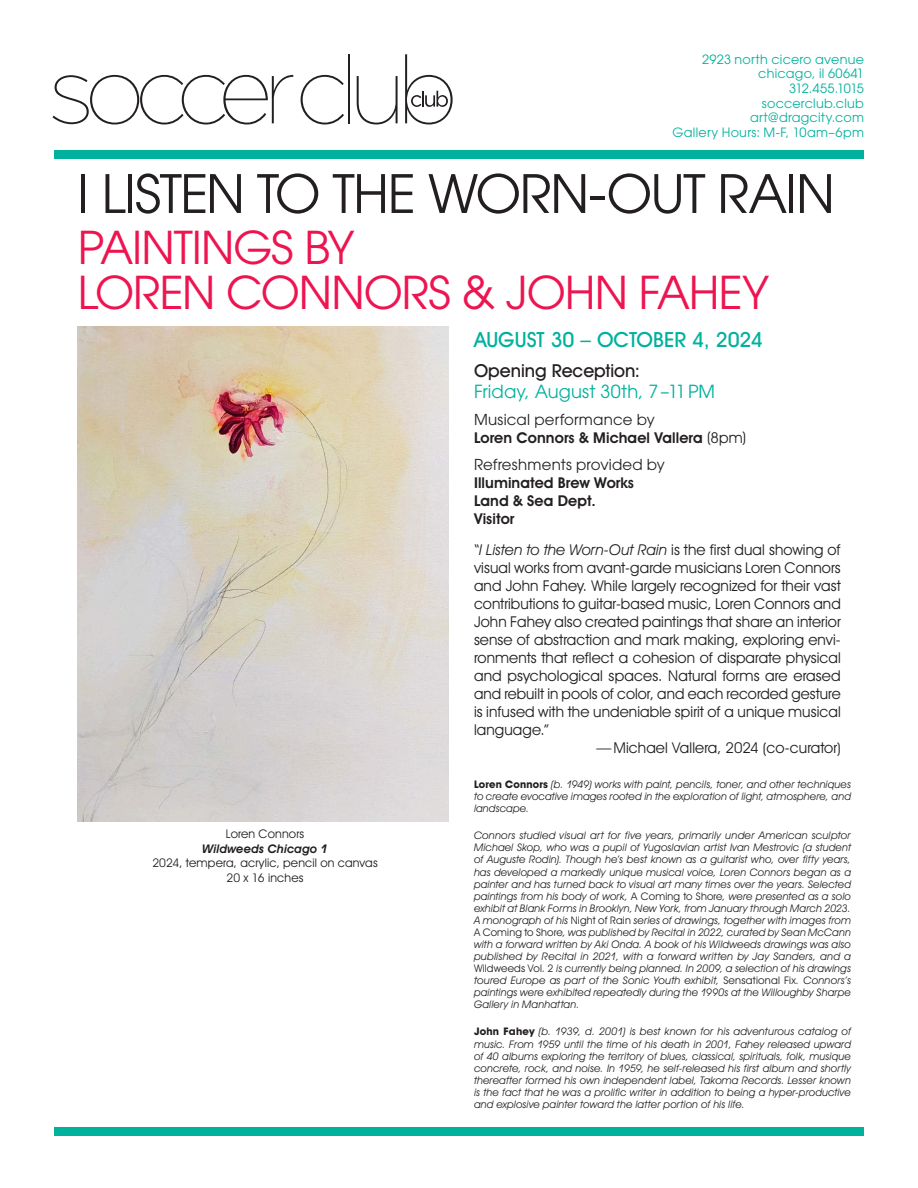
<style>
.page{position:relative;width:918px;height:1188px;background:#fff}
.page>*{position:absolute;margin:0;border:0;box-sizing:border-box;transform-origin:0 0}
.t1{font:52.5px "ITC Avant Garde Pro";letter-spacing:-.03em;color:#231f20}
.t2{font:45px "ITC Avant Garde Pro";letter-spacing:-.02em;color:#ed1450}
.No_Spacing{font:500 21px "ITC Avant Garde Gothic";letter-spacing:-.005em;color:#00b19d}
.No_Spacing-2{font:18px "ITC Avant Garde Pro";letter-spacing:.005em;color:#00b19d}
.No_Spacing-3{font:500 18px "ITC Avant Garde Gothic";color:#231f20}
.New_Main{font:15px/18px "ITC Avant Garde Gothic";letter-spacing:.005em;color:#231f20;text-align:justify}
.No_Spacing-4{font:600 15px "ITC Avant Garde Gothic";letter-spacing:.005em;color:#231f20}
.No_Spacing-5{font:15px "ITC Avant Garde Pro";letter-spacing:.01em;color:#231f20}
.No_Spacing-6{font:12.75px "ITC Avant Garde Pro";letter-spacing:.02em;color:#00b19d}
.No_Spacing-7{font:12.75px "ITC Avant Garde Pro";letter-spacing:-.045em;color:#00b19d}
.New_Main-2{font:12px "ITC Avant Garde Gothic";letter-spacing:.015em;color:#231f20}
.New_Main-3{font:12px/14.4px "ITC Avant Garde Gothic Obliq Demi";letter-spacing:.01em;color:#231f20;text-align:center}
.t3{font:10.5px/12.1px "ITC Avant Garde Gothic Book Obliq";letter-spacing:.015em;color:#231f20;text-align:justify}
.s1{font-weight:400}
.s2{font-family:"ITC Avant Garde Gothic"}
.s3{font-family:"ITC Avant Garde Gothic Book Obliq"}
.s4{font-family:"ITC Avant Garde Gothic";font-weight:700}
</style>
<div class="page">
<svg style="left:52px;top:75px;width:241px;height:49px"></svg>
<svg style="left:301px;top:75px;width:43px;height:49px"></svg>
<hr style="left:348px;top:54px;width:2px;height:69px;background:#231f20">
<svg style="left:357px;top:76px;width:41px;height:48px"></svg>
<svg style="left:405px;top:54px;width:48px;height:70px"></svg>
<div style="left:54px;top:150px;width:810px;height:8px;background:#00b19d"></div>
<div style="left:54px;top:1127px;width:810px;height:8px;background:#00b19d"></div>
<img style="left:77px;top:327px;width:371px;height:495px">
<p class="No_Spacing-6" style="left:702px;top:51px;width:163px">2923 north cicero avenue</p>
<p class="No_Spacing-6" style="left:758px;top:66px;width:107px">chicago, il 60641</p>
<p class="No_Spacing-7" style="left:789px;top:80px;width:76px">312.455.1015</p>
<p class="No_Spacing-6" style="left:762px;top:95px;width:104px">soccerclub.club</p>
<p class="No_Spacing-6" style="left:750px;top:110px;width:115px">art@dragcity.com</p>
<p class="No_Spacing-6" style="left:673px;top:124px;width:193px">Gallery Hours: M-F, 10am–6pm</p>
<p class="t1" style="left:77px;top:161px;width:759px">I LISTEN TO THE WORN-OUT RAIN</p>
<p class="t2" style="left:78px;top:220px;width:278px">PAINTINGS BY</p>
<p class="t2" style="left:78px;top:265px;width:693px">LOREN CONNORS &amp; JOHN FAHEY</p>
<p class="No_Spacing" style="left:474px;top:326px;width:290px">AUGUST 30 – OCTOBER 4, 2024</p>
<p class="No_Spacing-3" style="left:474px;top:359px;width:168px">Opening Reception:</p>
<p class="No_Spacing-2" style="left:474px;top:381px;width:243px">Friday, August 30th, 7–11PM</p>
<p class="No_Spacing-5" style="left:474px;top:410px;width:182px">Musical performance by</p>
<p class="No_Spacing-4" style="left:474px;top:429px;width:274px">Loren Connors &amp; Michael Vallera <span class="s1">(8pm)</span></p>
<p class="No_Spacing-5" style="left:474px;top:455px;width:192px">Refreshments provided by</p>
<p class="No_Spacing-4" style="left:474px;top:473px;width:162px">Illuminated Brew Works</p>
<p class="No_Spacing-4" style="left:474px;top:491px;width:123px">Land &amp; Sea Dept.</p>
<p class="No_Spacing-4" style="left:474px;top:509px;width:42px">Visitor</p>
<p class="New_Main-3" style="left:202px;top:827px;width:127px"><span class="s2">Loren Connors<br></span>Wildweeds Chicago 1</p>
<p class="New_Main-2" style="left:152px;top:856px;width:227px">2024, tempera, acrylic, pencil on canvas</p>
<p class="New_Main-2" style="left:227px;top:870px;width:78px">20 x 16 inches</p>
<p class="New_Main" style="left:474px;top:541px;width:368px">“<span class="s3">I Listen to the Worn-Out Rain</span> is the first dual showing of visual works from avant-garde musicians Loren Connors and John Fahey. While largely recognized for their vast contributions to guitar-based music, Loren Connors and John Fahey also created paintings that share an interior sense of abstraction and mark making, exploring envi&shy;ronments that reflect a cohesion of disparate physical and psychological spaces. Natural forms are erased and rebuilt in pools of color, and each recorded gesture is infused with the undeniable spirit of a unique musical language.”</p>
<p class="New_Main" style="left:597px;top:739px;width:246px">—Michael Vallera, 2024 (co-curator)</p>
<p class="t3" style="left:474px;top:778px;width:378px"><span class="s4">Loren Connors</span> (b. 1949) works with paint, pencils, toner, and other techniques to create evocative images rooted in the exploration of light, atmosphere, and landscape.</p>
<p class="t3" style="left:474px;top:829px;width:378px">Connors studied visual art for five years, primarily under American sculptor Michael Skop, who was a pupil of Yugoslavian artist Ivan Mestrovic (a student of Auguste Rodin). Though he’s best known as a guitarist who, over fifty years, has developed a markedly unique musical voice, Loren Connors began as a painter and has turned back to visual art many times over the years. Selected paintings from his body of work, <span class="s2">A Coming to Shore</span>, were presented as a solo exhibit at Blank Forms in Brooklyn, New York, from January through March 2023.<br>A monograph of his <span class="s2">Night of Rain</span> series of drawings, together with images from <span class="s2">A Coming to Shore</span>, was published by Recital in 2022, curated by Sean McCann with a forward written by Aki Onda. A book of his Wildweeds drawings was also published by Recital in 2021, with a forward written by Jay Sanders, and a <span class="s2">Wildweeds Vol. 2</span> is currently being planned. In 2009, a selection of his drawings toured Europe as part of the Sonic Youth exhibit, <span class="s2">Sensational Fix</span>. Connors’s paintings were exhibited repeatedly during the 1990s at the Willoughby Sharpe Gallery in Manhattan.</p>
<p class="t3" style="left:474px;top:1026px;width:378px"><span class="s4">John Fahey</span> (b. 1939, d. 2001) is best known for his adventurous catalog of music. From 1959 until the time of his death in 2001, Fahey released upward of 40 albums exploring the territory of blues, classical, spirituals, folk, musique concrete, rock, and noise. In 1959, he self-released his first album and shortly thereafter formed his own independent label, Takoma Records. Lesser known is the fact that he was a prolific writer in addition to being a hyper-productive and explosive painter toward the latter portion of his life.</p>
</div>
